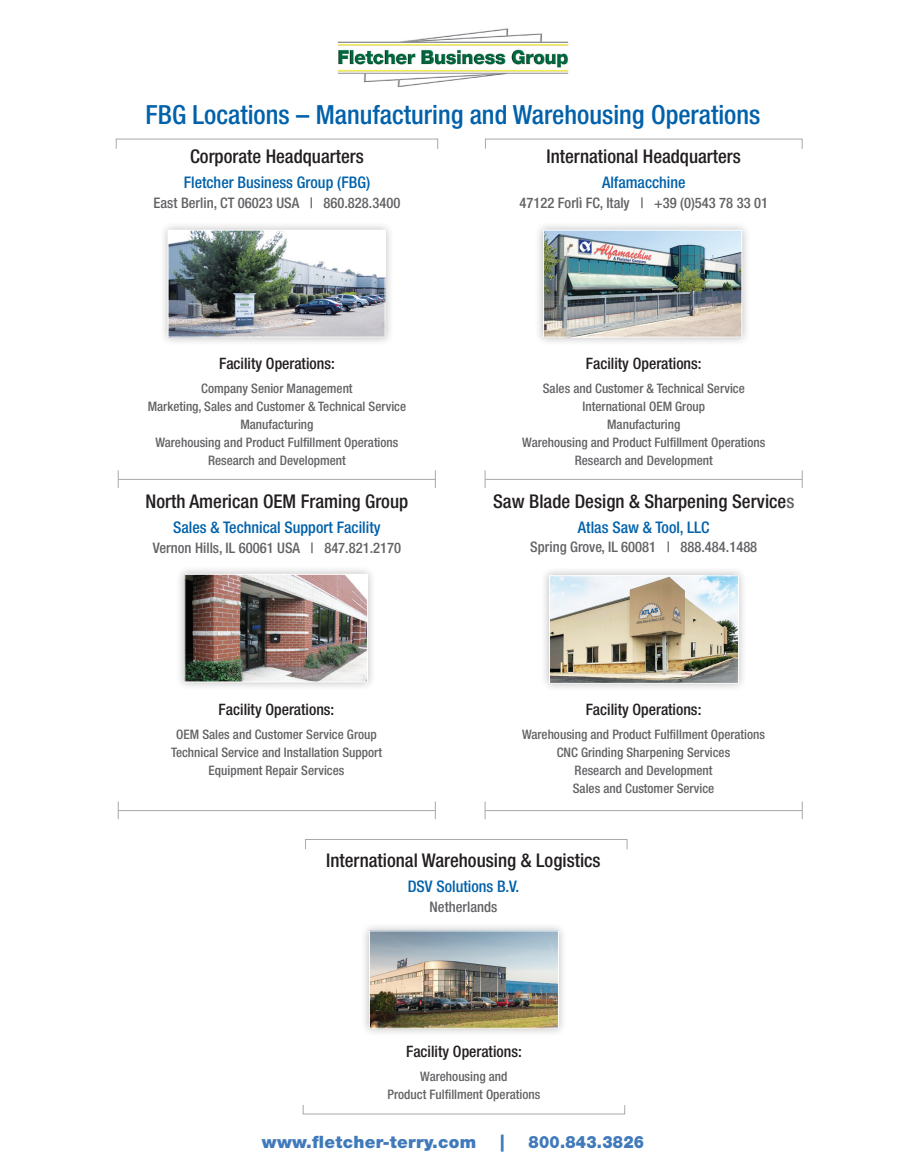
<style>
.page{position:relative;width:906px;height:1176px;background:#fff}
.page>*{position:absolute;margin:0;border:0;box-sizing:border-box;transform-origin:0 0}
.t1{font:500 condensed 26.4px "Helvetica Neue LT Std";color:#0161aa}
.t2{font:500 condensed 18.9px "Helvetica Neue LT Std";color:#231f20}
.t3{font:900 16.95px "Helvetica Neue LT Std";letter-spacing:.015em;color:#407aba}
.t4{font:900 16.95px "Helvetica Neue LT Std";letter-spacing:.015em;color:#407aba;scale:.9 1}
.t5{font:500 condensed 16.05px "Helvetica Neue LT Std";color:#0161aa}
.t6{font:500 condensed 15.75px "Helvetica Neue LT Std";color:#231f20}
.t7{font:500 condensed 14.55px "Helvetica Neue LT Std";color:#636366}
.t8{font:500 condensed 13.05px/18px "Helvetica Neue LT Std";color:#636366;text-align:center}
.s1{color:#636366}
</style>
<div class="page">
<div style="left:534px;top:221px;width:216px;height:125px;background:#231f20;opacity:.3"></div>
<img style="left:545px;top:232px;width:195px;height:103px">
<div style="left:543px;top:230px;width:199px;height:107px;border:1px solid #fff"></div>
<div style="left:159px;top:221px;width:235px;height:125px;background:#231f20;opacity:.3"></div>
<img style="left:170px;top:232px;width:213px;height:103px">
<div style="left:168px;top:230px;width:217px;height:107px;border:1px solid #fff"></div>
<div style="left:540px;top:566px;width:207px;height:126px;background:#231f20;opacity:.3"></div>
<img style="left:551px;top:577px;width:185px;height:104px">
<div style="left:549px;top:575px;width:189px;height:108px;border:1px solid #fff"></div>
<div style="left:176px;top:565px;width:200px;height:126px;background:#231f20;opacity:.3"></div>
<img style="left:186px;top:576px;width:180px;height:104px">
<div style="left:184px;top:574px;width:184px;height:108px;border:1px solid #fff"></div>
<div style="left:485px;top:139px;width:317px;height:10px;border:1px solid #a8a9ad"></div>
<div style="left:116px;top:139px;width:322px;height:10px;border:1px solid #a8a9ad"></div>
<div style="left:303px;top:1104px;width:322px;height:10px;border:1px solid #a8a9ad"></div>
<img style="left:337px;top:28px;width:232px;height:59px">
<svg style="left:484px;top:470px;width:1px;height:18px"></svg>
<hr style="left:485px;top:479px;width:317px;height:1px;background:#a8a9ad">
<svg style="left:801px;top:470px;width:1px;height:18px"></svg>
<svg style="left:118px;top:470px;width:1px;height:18px"></svg>
<hr style="left:118px;top:479px;width:317px;height:1px;background:#a8a9ad">
<svg style="left:435px;top:470px;width:1px;height:18px"></svg>
<svg style="left:484px;top:801px;width:1px;height:18px"></svg>
<hr style="left:485px;top:810px;width:317px;height:1px;background:#a8a9ad">
<svg style="left:801px;top:801px;width:1px;height:18px"></svg>
<svg style="left:118px;top:801px;width:1px;height:18px"></svg>
<hr style="left:118px;top:810px;width:317px;height:1px;background:#a8a9ad">
<svg style="left:435px;top:801px;width:1px;height:18px"></svg>
<div style="left:360px;top:921px;width:207px;height:116px;background:#231f20;opacity:.3"></div>
<img style="left:371px;top:932px;width:185px;height:94px">
<div style="left:369px;top:930px;width:189px;height:98px;border:1px solid #fff"></div>
<div style="left:305px;top:839px;width:322px;height:10px;border:1px solid #a8a9ad"></div>
<h1 class="t1" style="left:145px;top:99px;width:616px">FBG Locations – Manufacturing and Warehousing Operations</h1>
<h2 class="t2" style="left:190px;top:145px;width:175px">Corporate Headquarters</h2>
<p class="t5" style="left:184px;top:173px;width:188px">Fletcher Business Group (FBG)</p>
<p class="t7" style="left:153px;top:194px;width:248px">East Berlin, CT 06023 USA | 860.828.3400</p>
<h2 class="t2" style="left:546px;top:145px;width:196px">International Headquarters</h2>
<p class="t5" style="left:602px;top:173px;width:85px">Alfamacchine</p>
<p class="t7" style="left:519px;top:194px;width:250px">47122 Forlì FC, Italy | +39 (0)543 78 33 01</p>
<p class="t6" style="left:219px;top:353px;width:117px">Facility Operations:</p>
<p class="t8" style="left:148px;top:379px;width:260px">Company Senior Management<br>Marketing, Sales and Customer &amp; Technical Service Manufacturing<br>Warehousing and Product Fulfillment Operations Research and Development</p>
<h2 class="t2" style="left:146px;top:490px;width:264px">North American OEM Framing Group</h2>
<p class="t5" style="left:173px;top:518px;width:209px">Sales &amp; Technical Support Facility</p>
<p class="t7" style="left:153px;top:539px;width:250px">Vernon Hills, IL 60061 USA | 847.821.2170</p>
<p class="t6" style="left:218px;top:700px;width:117px">Facility Operations:</p>
<p class="t8" style="left:171px;top:725px;width:212px">OEM Sales and Customer Service Group<br>Technical Service and Installation Support<br>Equipment Repair Services</p>
<p class="t6" style="left:586px;top:353px;width:117px">Facility Operations:</p>
<p class="t8" style="left:522px;top:379px;width:244px">Sales and Customer &amp; Technical Service<br>International OEM Group<br>Manufacturing<br>Warehousing and Product Fulfillment Operations<br>Research and Development</p>
<h2 class="t2" style="left:493px;top:490px;width:303px">Saw Blade Design &amp; Sharpening Service<span class="s1">s</span></h2>
<p class="t5" style="left:578px;top:517px;width:133px">Atlas Saw &amp; Tool, LLC</p>
<p class="t7" style="left:530px;top:538px;width:228px">Spring Grove, IL 60081 | 888.484.1488</p>
<p class="t6" style="left:585px;top:700px;width:117px">Facility Operations:</p>
<p class="t8" style="left:522px;top:725px;width:244px">Warehousing and Product Fulfillment Operations CNC Grinding Sharpening Services<br>Research and Development<br>Sales and Customer Service</p>
<h2 class="t2" style="left:326px;top:849px;width:276px">International Warehousing &amp; Logistics</h2>
<p class="t5" style="left:407px;top:877px;width:113px">DSV Solutions B.V.</p>
<p class="t7" style="left:429px;top:898px;width:69px">Netherlands</p>
<p class="t6" style="left:406px;top:1041px;width:117px">Facility Operations:</p>
<p class="t8" style="left:387px;top:1066px;width:154px">Warehousing and<br>Product Fulfillment Operations</p>
<p class="t3" style="left:262px;top:1131px;width:216px">www.fletcher-terry.com</p>
<p class="t3" style="left:500px;top:1131px;width:5px">|</p>
<p class="t4" style="left:528px;top:1131px;width:130px">800.843.3826</p>
</div>
